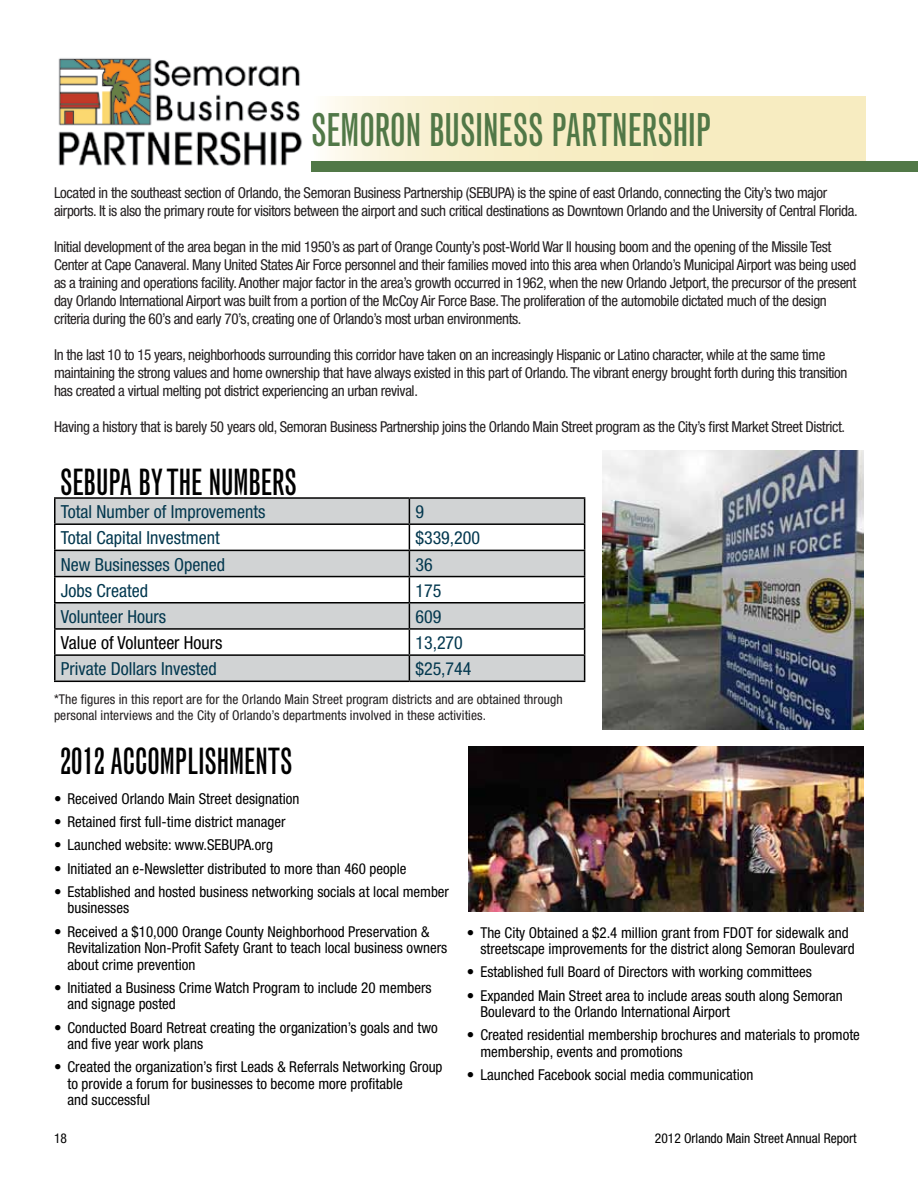
<style>
.page{position:relative;width:918px;height:1188px;background:#fff}
.page>*{position:absolute;margin:0;border:0;box-sizing:border-box;transform-origin:0 0}
.t1{font:extra-condensed 45px "Grotesque";color:#517847}
.t2{font:extra-condensed 36px "Grotesque";color:#000}
.t3{font:condensed 18px "Helvetica Neue";color:#03384f}
.t4{font:condensed 18px "Helvetica Neue";color:#000}
.t5{font:condensed 15px/18px "Helvetica Neue";letter-spacing:-.025em;color:#231f20}
.t6{font:condensed 15px/16.5px "Helvetica Neue";color:#000}
.t7{font:condensed 13.5px/16.2px "Helvetica Neue";letter-spacing:.005em;color:#231f20}
.t8{font:condensed 13.5px "Helvetica Neue";color:#000}
</style>
<div class="page">
<svg style="left:327px;top:97px;width:539px;height:64px;background:#f7eec9"></svg>
<svg style="left:56px;top:499px;width:528px;height:182px;fill:#d1d3d4"></svg>
<hr style="left:54px;top:499px;width:2px;height:24px;background:#000">
<hr style="left:54px;top:525px;width:2px;height:25px;background:#000">
<hr style="left:54px;top:551px;width:2px;height:25px;background:#000">
<hr style="left:54px;top:577px;width:2px;height:25px;background:#000">
<hr style="left:54px;top:604px;width:2px;height:24px;background:#000">
<hr style="left:54px;top:630px;width:2px;height:24px;background:#000">
<hr style="left:54px;top:656px;width:2px;height:25px;background:#000">
<hr style="left:54px;top:497px;width:355px;height:2px;background:#000">
<hr style="left:409px;top:497px;width:176px;height:2px;background:#000">
<svg style="left:409px;top:499px;width:1px;height:182px"></svg>
<svg style="left:584px;top:499px;width:1px;height:182px"></svg>
<hr style="left:54px;top:523px;width:355px;height:2px;background:#000">
<hr style="left:409px;top:523px;width:176px;height:2px;background:#000">
<hr style="left:54px;top:550px;width:355px;height:1px;background:#000">
<hr style="left:409px;top:550px;width:176px;height:1px;background:#000">
<hr style="left:54px;top:576px;width:355px;height:1px;background:#000">
<hr style="left:409px;top:576px;width:176px;height:1px;background:#000">
<hr style="left:54px;top:602px;width:355px;height:2px;background:#000">
<hr style="left:409px;top:602px;width:176px;height:2px;background:#000">
<hr style="left:54px;top:628px;width:355px;height:2px;background:#000">
<hr style="left:409px;top:628px;width:176px;height:2px;background:#000">
<hr style="left:54px;top:654px;width:355px;height:2px;background:#000">
<hr style="left:409px;top:654px;width:176px;height:2px;background:#000">
<hr style="left:54px;top:681px;width:355px;height:1px;background:#000">
<hr style="left:409px;top:681px;width:176px;height:1px;background:#000">
<img style="left:58px;top:58px;width:244px;height:108px">
<div style="left:311px;top:161px;width:607px;height:11px;background:#517847"></div>
<img style="left:603px;top:450px;width:261px;height:280px">
<img style="left:468px;top:747px;width:396px;height:164px">
<h1 class="t1" style="left:311px;top:103px;width:32px">SEMORON</h1>
<h1 class="t1" style="left:429px;top:103px;width:139px">BUSINESS PARTNERSH</h1>
<h1 class="t1" style="left:688px;top:103px;width:24px">IP</h1>
<p class="t5" style="left:54px;top:184px;width:805px">Located in the southeast section of Orlando, the Semoran Business Partnership (SEBUPA) is the spine of east Orlando, connecting the City’s two major airports. It is also the primary route for visitors between the airport and such critical destinations as Downtown Orlando and the University of Central Florida.</p>
<p class="t5" style="left:54px;top:238px;width:804px">Initial development of the area began in the mid 1950’s as part of Orange County’s post-World War II housing boom and the opening of the Missile Test Center at Cape Canaveral. Many United States Air Force personnel and their families moved into this area when Orlando’s Municipal Airport was being used as a training and operations facility. Another major factor in the area’s growth occurred in 1962, when the new Orlando Jetport, the precursor of the present day Orlando International Airport was built from a portion of the McCoy Air Force Base. The proliferation of the automobile dictated much of the design criteria during the 60’s and early 70’s, creating one of Orlando’s most urban environments.</p>
<p class="t5" style="left:54px;top:346px;width:795px">In the last 10 to 15 years, neighborhoods surrounding this corridor have taken on an increasingly Hispanic or Latino character, while at the same time maintaining the strong values and home ownership that have always existed in this part of Orlando. The vibrant energy brought forth during this transition has created a virtual melting pot district experiencing an urban revival.</p>
<p class="t5" style="left:54px;top:418px;width:793px">Having a history that is barely 50 years old, Semoran Business Partnership joins the Orlando Main Street program as the City’s first Market Street District.</p>
<h2 class="t2" style="left:60px;top:460px;width:238px">SEBUPA BY THE NUMBERS</h2>
<p class="t3" style="left:61px;top:501px;width:206px">Total Number of Improvements</p>
<p class="t3" style="left:415px;top:501px;width:10px">9</p>
<p class="t3" style="left:61px;top:528px;width:161px">Total Capital Investment</p>
<p class="t3" style="left:415px;top:528px;width:66px">$339,200</p>
<p class="t3" style="left:61px;top:554px;width:166px">New Businesses Opened</p>
<p class="t3" style="left:415px;top:554px;width:19px">36</p>
<p class="t3" style="left:61px;top:580px;width:89px">Jobs Created</p>
<p class="t3" style="left:415px;top:580px;width:27px">175</p>
<p class="t3" style="left:61px;top:606px;width:107px">Volunteer Hours</p>
<p class="t3" style="left:415px;top:606px;width:27px">609</p>
<p class="t4" style="left:61px;top:632px;width:163px">Value of Volunteer Hours</p>
<p class="t3" style="left:415px;top:632px;width:49px">13,270</p>
<p class="t3" style="left:61px;top:659px;width:158px">Private Dollars Invested</p>
<p class="t3" style="left:415px;top:659px;width:58px">$25,744</p>
<p class="t7" style="left:54px;top:691px;width:510px">*The figures in this report are for the Orlando Main Street program districts and are obtained through personal interviews and the City of Orlando’s departments involved in these activities.</p>
<h2 class="t2" style="left:60px;top:740px;width:234px">2012 ACCOMPLISHMENTS</h2>
<p class="t6" style="left:54px;top:790px;width:247px">• Received Orlando Main Street designation</p>
<p class="t6" style="left:54px;top:814px;width:233px">• Retained first full-time district manager</p>
<p class="t6" style="left:54px;top:837px;width:220px">• Launched website: www.SEBUPA.org</p>
<p class="t6" style="left:54px;top:860px;width:354px">• Initiated an e-Newsletter distributed to more than 460 people</p>
<p class="t6" style="left:68px;top:883px;width:383px;text-indent:-14px">• Established and hosted business networking socials at local member businesses</p>
<p class="t6" style="left:68px;top:923px;width:381px;text-indent:-14px">• Received a $10,000 Orange County Neighborhood Preservation &amp;<br>Revitalization Non-Profit Safety Grant to teach local business owners about crime prevention</p>
<p class="t6" style="left:68px;top:979px;width:366px;text-indent:-14px">• Initiated a Business Crime Watch Program to include 20 members and signage posted</p>
<p class="t6" style="left:68px;top:1019px;width:372px;text-indent:-14px">• Conducted Board Retreat creating the organization’s goals and two and five year work plans</p>
<p class="t6" style="left:67px;top:1059px;width:377px;text-indent:-13px">• Created the organization’s first Leads &amp; Referrals Networking Group to provide a forum for businesses to become more profitable<br>and successful</p>
<p class="t6" style="left:480px;top:924px;width:376px;text-indent:-13px">• The City Obtained a $2.4 million grant from FDOT for sidewalk and streetscape improvements for the district along Semoran Boulevard</p>
<p class="t6" style="left:467px;top:964px;width:346px">• Established full Board of Directors with working committees</p>
<p class="t6" style="left:480px;top:987px;width:364px;text-indent:-13px">• Expanded Main Street area to include areas south along Semoran<br>Boulevard to the Orlando International Airport</p>
<p class="t6" style="left:480px;top:1027px;width:381px;text-indent:-13px">• Created residential membership brochures and materials to promote membership, events and promotions</p>
<p class="t6" style="left:467px;top:1067px;width:288px">• Launched Facebook social media communication</p>
<p class="t8" style="left:54px;top:1130px;width:14px">18</p>
<p class="t8" style="left:655px;top:1130px;width:203px">2012 Orlando Main Street Annual Report</p>
</div>
